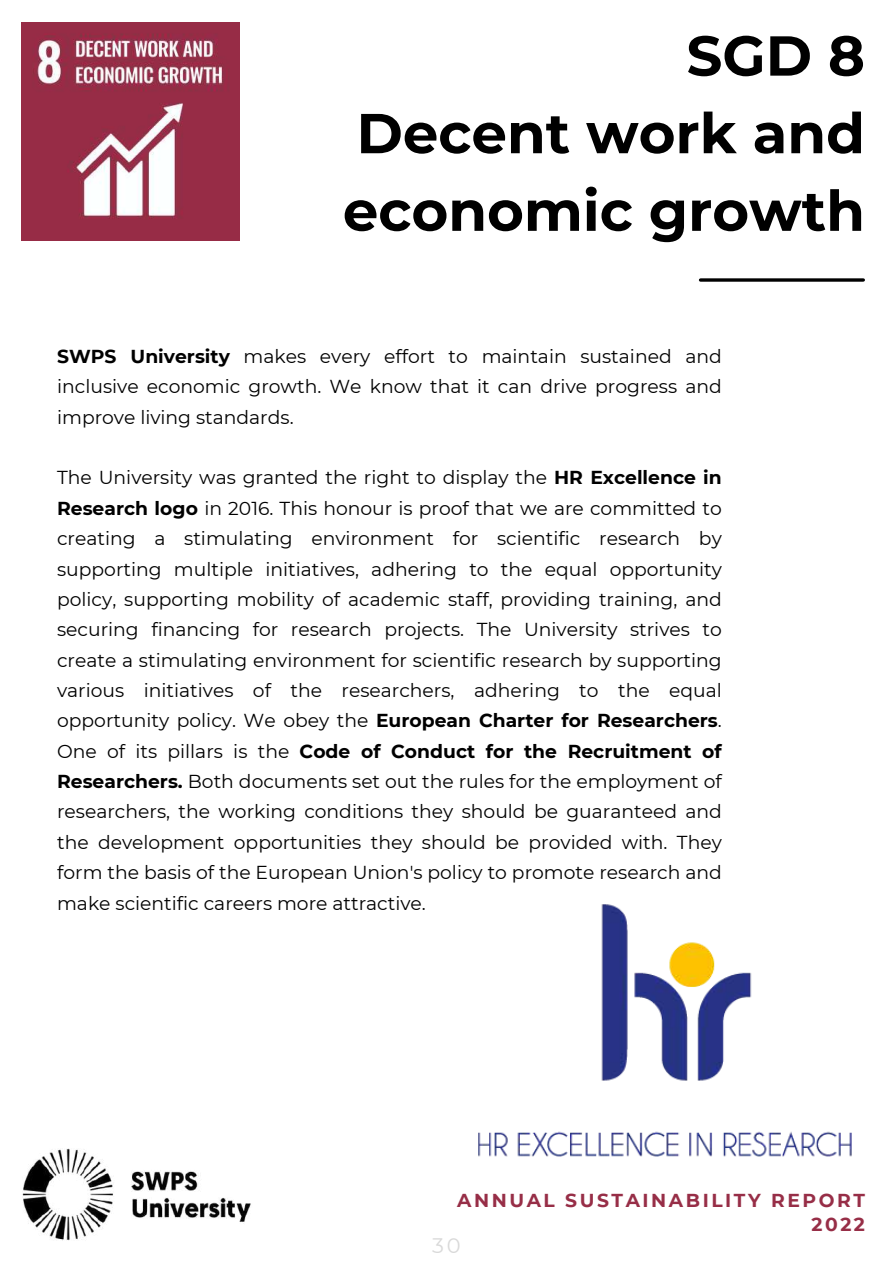
<style>
.page{position:relative;width:893px;height:1264px;background:#fff}
.page>*{position:absolute;margin:0;border:0;box-sizing:border-box;transform-origin:0 0}
.t1{font:700 56.1px/77.6px "Montserrat";color:#000;text-align:justify}
.t2{font:21px "Montserrat";color:#d9d9d9}
.t3{font:18.75px/30.3px "Montserrat";color:#000;text-align:justify}
.t4{font:700 18.75px/24.8px "Montserrat";letter-spacing:.135em;color:#972e47;text-align:right}
.s1{font-weight:700}
</style>
<div class="page">
<svg style="left:700px;top:278px;width:163px;height:4px"></svg>
<img style="left:22px;top:1148px;width:229px;height:93px">
<img style="left:21px;top:23px;width:218px;height:218px">
<img style="left:478px;top:904px;width:374px;height:253px">
<h1 class="t1" style="left:343px;top:17px;width:523px;text-indent:343px">SGD 8<br>Decent work and economic growth</h1>
<p class="t3" style="left:57px;top:341px;width:666px"><span class="s1">SWPS University</span> makes every effort to maintain sustained and inclusive economic growth. We know that it can drive progress and improve living standards.</p>
<p class="t3" style="left:57px;top:462px;width:666px">The University was granted the right to display the <span class="s1">HR Excellence in Research logo</span> in 2016. This honour is proof that we are committed to creating a stimulating environment for scientific research by supporting multiple initiatives, adhering to the equal opportunity policy, supporting mobility of academic staff, providing training, and securing financing for research projects. The University strives to create a stimulating environment for scientific research by supporting various initiatives of the researchers, adhering to the equal opportunity policy. We obey the <span class="s1">European Charter for Researchers</span>.<br>One of its pillars is the <span class="s1">Code of Conduct for the Recruitment of Researchers.</span> Both documents set out the rules for the employment of researchers, the working conditions they should be guaranteed and the development opportunities they should be provided with. They form the basis of the European Union's policy to promote research and make scientific careers more attractive.</p>
<p class="t4" style="left:457px;top:1187px;width:409px">ANNUAL SUSTAINABILITY REPORT<br>2022</p>
<p class="t2" style="left:432px;top:1232px;width:30px">30</p>
</div>
